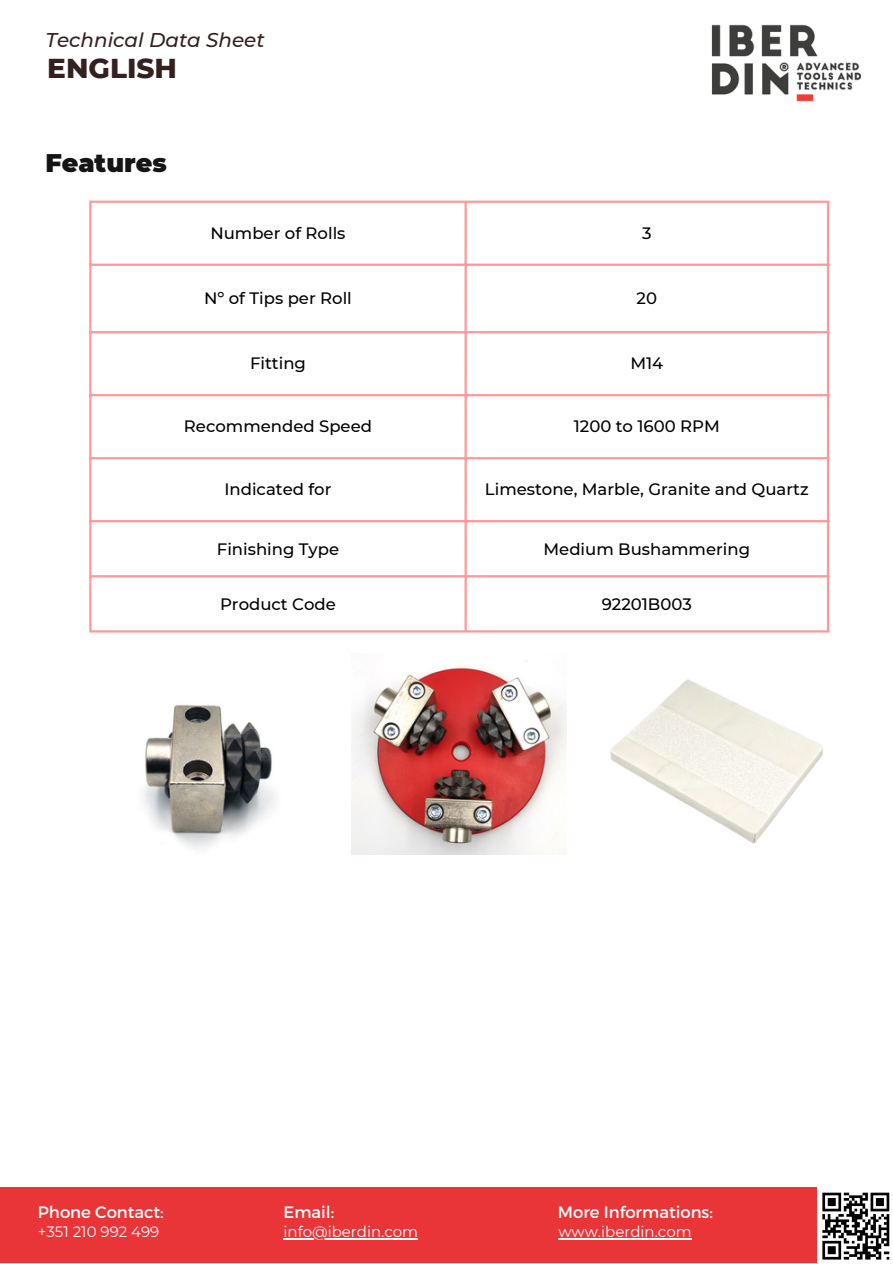
<style>
.page{position:relative;width:893px;height:1264px;background:#fff}
.page>*{position:absolute;margin:0;border:0;box-sizing:border-box;transform-origin:0 0}
.t1{font:800 27.9px "Montserrat";color:#34211f}
.t2{font:900 25.5px "Montserrat";color:#141414}
.t3{font:italic 500 19.95px "Montserrat";color:#34211f}
.t4{font:500 16.5px "Montserrat";color:#000}
.t5{font:16.5px "Montserrat";color:#fff}
.t6{font:15px "Montserrat";color:#fff}
</style>
<div class="page">
<div style="left:0;top:1187px;width:892px;height:75px;background:#e93538"></div>
<div style="left:817px;top:1187px;width:75px;height:75px;background:#fff"></div>
<svg style="left:822px;top:1192px;width:67px;height:67px"></svg>
<hr style="left:89px;top:203px;width:2px;height:427px;background:#f99">
<hr style="left:464px;top:203px;width:2px;height:427px;background:#f99">
<hr style="left:826px;top:203px;width:3px;height:427px;background:#f99">
<hr style="left:89px;top:201px;width:740px;height:2px;background:#f99">
<hr style="left:89px;top:263px;width:740px;height:3px;background:#f99">
<hr style="left:89px;top:331px;width:740px;height:2px;background:#f99">
<hr style="left:89px;top:394px;width:740px;height:2px;background:#f99">
<hr style="left:89px;top:457px;width:740px;height:2px;background:#f99">
<hr style="left:89px;top:520px;width:740px;height:2px;background:#f99">
<hr style="left:89px;top:575px;width:740px;height:2px;background:#f99">
<hr style="left:89px;top:630px;width:740px;height:2px;background:#f99">
<img style="left:143px;top:704px;width:133px;height:145px">
<img style="left:352px;top:661px;width:214px;height:193px">
<img style="left:610px;top:679px;width:213px;height:165px">
<hr style="left:283px;top:1238px;width:135px;height:1px;background:#fff">
<hr style="left:558px;top:1238px;width:133px;height:1px;background:#fff">
<img style="left:711px;top:24px;width:151px;height:78px">
<p class="t3" style="left:45px;top:27px;width:221px">Technical Data Sheet</p>
<p class="t1" style="left:47px;top:51px;width:131px">ENGLISH</p>
<p class="t2" style="left:45px;top:147px;width:123px">Features</p>
<p class="t4" style="left:210px;top:223px;width:137px">Number of Rolls</p>
<p class="t4" style="left:642px;top:223px;width:11px">3</p>
<p class="t4" style="left:204px;top:288px;width:149px">Nº of Tips per Roll</p>
<p class="t4" style="left:636px;top:288px;width:22px">20</p>
<p class="t4" style="left:250px;top:353px;width:57px">Fitting</p>
<p class="t4" style="left:630px;top:353px;width:34px">M14</p>
<p class="t4" style="left:184px;top:416px;width:189px">Recommended Speed</p>
<p class="t4" style="left:573px;top:416px;width:147px">1200 to 1600 RPM</p>
<p class="t4" style="left:224px;top:479px;width:109px">Indicated for</p>
<p class="t4" style="left:485px;top:479px;width:325px">Limestone, Marble, Granite and Quartz</p>
<p class="t4" style="left:217px;top:539px;width:124px">Finishing Type</p>
<p class="t4" style="left:543px;top:539px;width:208px">Medium Bushammering</p>
<p class="t4" style="left:220px;top:594px;width:117px">Product Code</p>
<p class="t4" style="left:601px;top:594px;width:92px">92201B003</p>
<p class="t5" style="left:38px;top:1201px;width:127px">Phone Contact:</p>
<p class="t6" style="left:38px;top:1222px;width:123px">+351 210 992 499</p>
<p class="t5" style="left:283px;top:1201px;width:52px">Email:</p>
<p class="t6" style="left:283px;top:1222px;width:136px">info@iberdin.com</p>
<p class="t5" style="left:557px;top:1201px;width:156px">More Informations:</p>
<p class="t6" style="left:558px;top:1222px;width:135px">www.iberdin.com</p>
</div>
